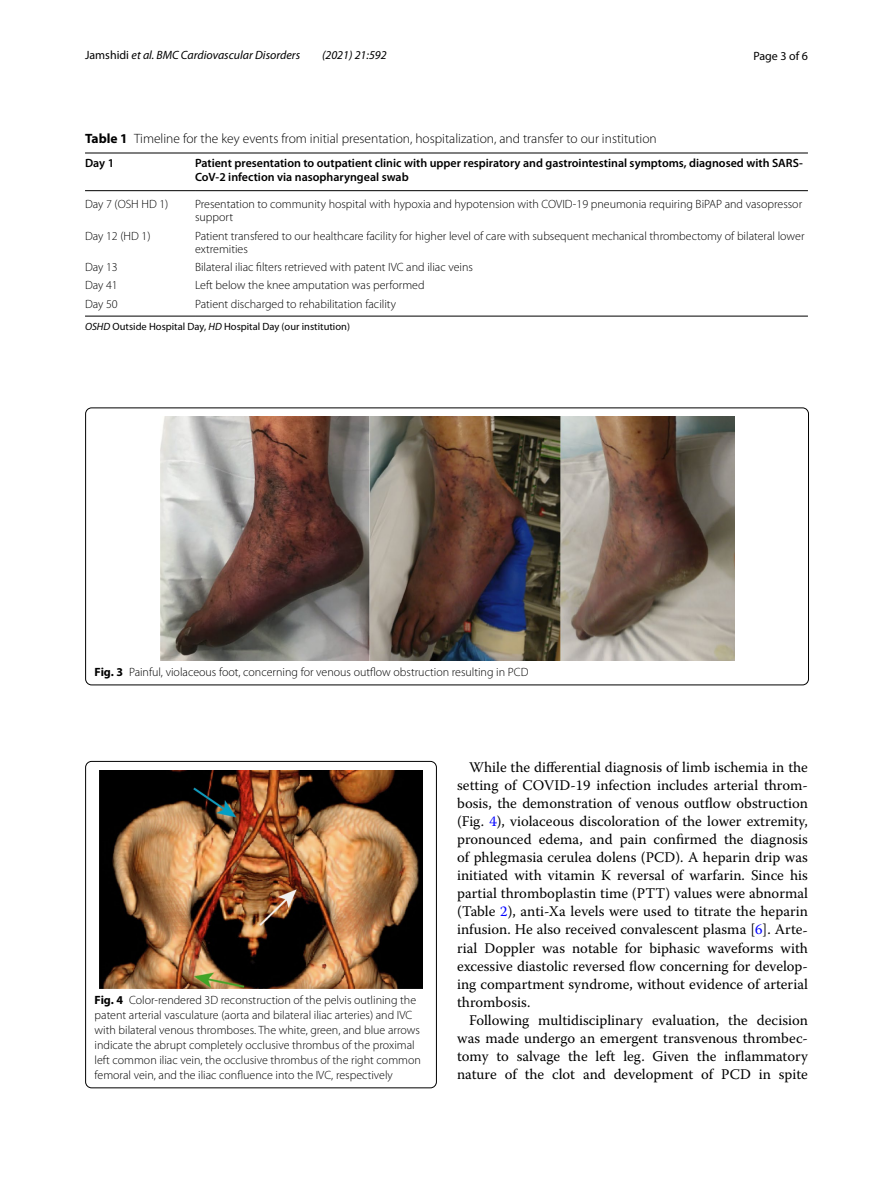
<style>
.page{position:relative;width:893px;height:1187px;background:#fff}
.page>*{position:absolute;margin:0;border:0;box-sizing:border-box;transform-origin:0 0}
.t1{font:14.7px/18px "Warnock Pro";color:#000;text-align:justify}
.t2{font:300 13.5px "Myriad Pro";color:#000}
.t3{font:300 12px/15px "Myriad Pro";color:#000}
.t4{font:600 12px/13.5px "Myriad Pro";color:#000}
.t5{font:italic 12px "Myriad Pro";color:#000}
.t6{font:12px "Myriad Pro";color:#000}
.t7{font:10.5px "Myriad Pro";color:#000}
.s1{font-style:normal}
.s2{font-weight:700}
.s3{font-style:italic}
.s4{color:#00f}
</style>
<div class="page">
<hr style="left:85px;top:153px;width:110px;height:1px;background:#000">
<hr style="left:85px;top:190px;width:110px;height:1px;background:#000">
<hr style="left:195px;top:153px;width:613px;height:1px;background:#000">
<hr style="left:195px;top:190px;width:613px;height:1px;background:#000">
<hr style="left:85px;top:316px;width:110px;height:1px;background:#000">
<hr style="left:195px;top:316px;width:613px;height:1px;background:#000">
<img style="left:160px;top:417px;width:574px;height:243px">
<img style="left:99px;top:770px;width:324px;height:218px">
<div style="left:85px;top:761px;width:352px;height:326px;border:1px solid #000;border-radius:6px"></div>
<p class="t5" style="left:85px;top:48px;width:217px"><span class="s1">Jamshidi</span> et al. BMC Cardiovascular Disorders</p>
<p class="t5" style="left:322px;top:48px;width:66px">(2021) 21:592</p>
<p class="t6" style="left:753px;top:48px;width:56px">Page 3 of 6</p>
<p class="t2" style="left:85px;top:131px;width:573px"><span class="s2">Table 1</span> Timeline for the key events from initial presentation, hospitalization, and transfer to our institution</p>
<p class="t4" style="left:85px;top:156px;width:31px">Day 1</p>
<p class="t4" style="left:195px;top:156px;width:609px">Patient presentation to outpatient clinic with upper respiratory and gastrointestinal symptoms, diagnosed with SARS-<br>CoV-2 infection via nasopharyngeal swab</p>
<p class="t3" style="left:85px;top:196px;width:85px">Day 7 (OSH HD 1)</p>
<p class="t3" style="left:195px;top:197px;width:609px;line-height:13.5px">Presentation to community hospital with hypoxia and hypotension with COVID-19 pneumonia requiring BiPAP and vasopressor support</p>
<p class="t3" style="left:85px;top:228px;width:67px">Day 12 (HD 1)</p>
<p class="t3" style="left:195px;top:229px;width:611px;line-height:13.5px">Patient transfered to our healthcare facility for higher level of care with subsequent mechanical thrombectomy of bilateral lower extremities</p>
<p class="t3" style="left:85px;top:260px;width:34px">Day 13</p>
<p class="t3" style="left:195px;top:260px;width:279px">Bilateral iliac filters retrieved with patent IVC and iliac veins</p>
<p class="t3" style="left:85px;top:278px;width:34px">Day 41</p>
<p class="t3" style="left:195px;top:278px;width:231px">Left below the knee amputation was performed</p>
<p class="t3" style="left:85px;top:296px;width:34px">Day 50</p>
<p class="t3" style="left:195px;top:296px;width:202px">Patient discharged to rehabilitation facility</p>
<p class="t7" style="left:85px;top:320px;width:266px"><span class="s3">OSHD</span> Outside Hospital Day, <span class="s3">HD</span> Hospital Day (our institution)</p>
<p class="t3" style="left:95px;top:664px;width:435px"><span class="s2">Fig. 3</span> Painful, violaceous foot, concerning for venous outflow obstruction resulting in PCD</p>
<p class="t3" style="left:95px;top:992px;width:328px"><span class="s2">Fig. 4</span> Color-rendered 3D reconstruction of the pelvis outlining the patent arterial vasculature (aorta and bilateral iliac arteries) and IVC with bilateral venous thromboses. The white, green, and blue arrows indicate the abrupt completely occlusive thrombus of the proximal left common iliac vein, the occlusive thrombus of the right common femoral vein, and the iliac confluence into the IVC, respectively</p>
<p class="t1" style="left:457px;top:758px;width:352px;text-indent:12px">While the differential diagnosis of limb ischemia in the setting of COVID-19 infection includes arterial throm&shy;bosis, the demonstration of venous outflow obstruction (Fig. <span class="s4">4</span>), violaceous discoloration of the lower extremity, pronounced edema, and pain confirmed the diagnosis of phlegmasia cerulea dolens (PCD). A heparin drip was initiated with vitamin K reversal of warfarin. Since his partial thromboplastin time (PTT) values were abnormal (Table <span class="s4">2</span>), anti-Xa levels were used to titrate the heparin infusion. He also received convalescent plasma [<span class="s4">6</span>]. Arte&shy;rial Doppler was notable for biphasic waveforms with excessive diastolic reversed flow concerning for develop&shy;ing compartment syndrome, without evidence of arterial thrombosis.</p>
<p class="t1" style="left:457px;top:1010px;width:352px;text-indent:12px">Following multidisciplinary evaluation, the decision was made undergo an emergent transvenous thrombec&shy;tomy to salvage the left leg. Given the inflammatory nature of the clot and development of PCD in spite</p>
</div>
